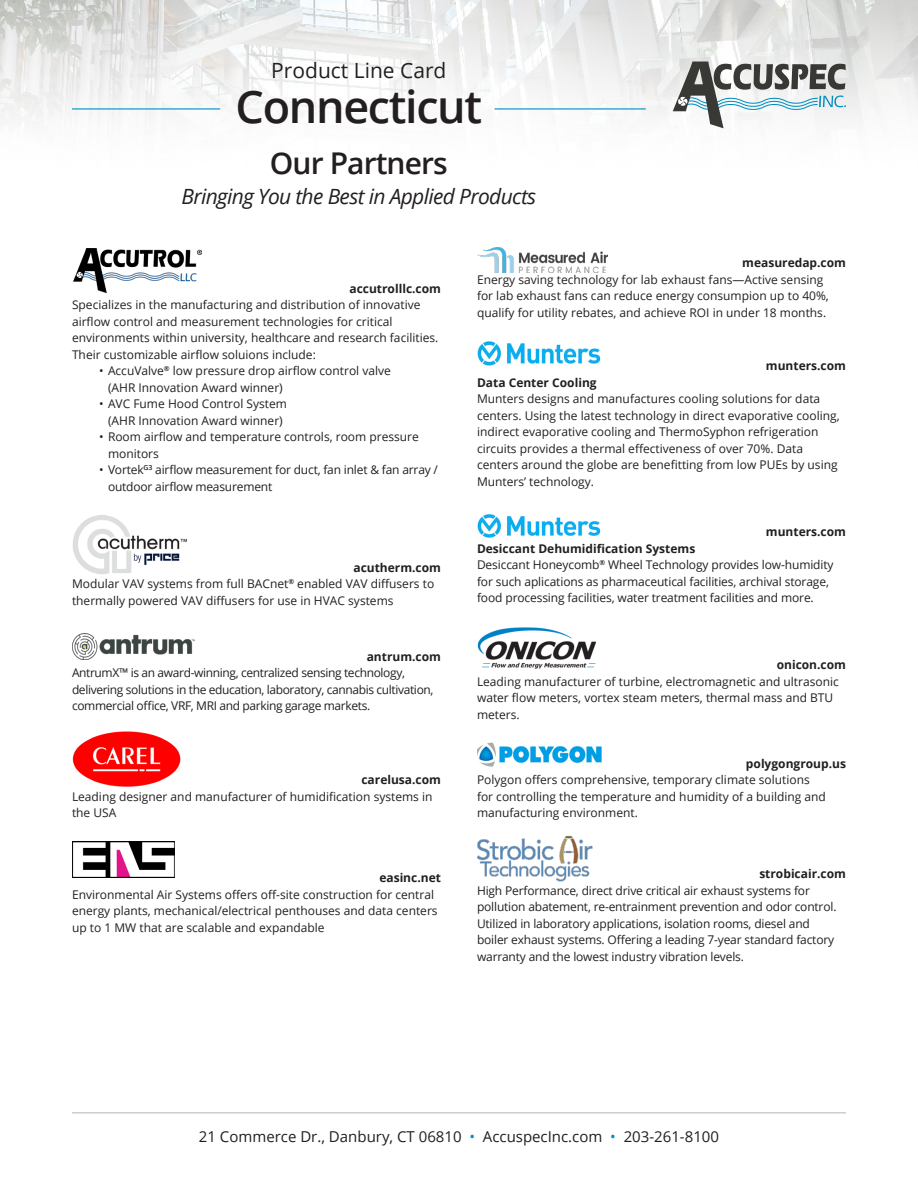
<style>
.page{position:relative;width:918px;height:1188px;background:#fff}
.page>*{position:absolute;margin:0;border:0;box-sizing:border-box;transform-origin:0 0}
.t1{font:600 45px "Open Sans";letter-spacing:-.03em;color:#231f20}
.t2{font:600 30px "Open Sans";letter-spacing:-.03em;color:#231f20}
.t3{font:italic 21px "Open Sans";letter-spacing:-.03em;color:#231f20}
.t4{font:21px "Open Sans";color:#231f20}
.t5{font:15px "Open Sans";color:#231f20}
.Body{font:12px/16.5px "Open Sans";color:#231f20}
.Body-2{font:12px/16.5px "Open Sans";letter-spacing:-.03em;color:#231f20}
.Body-3{font:700 12px "Open Sans";color:#231f20}
.s1{font-weight:700}
.s2{color:#008ec1}
</style>
<div class="page">
<img style="left:0;top:0;width:917px;height:129px">
<svg style="left:673px;top:62px;width:173px;height:66px"></svg>
<hr style="left:72px;top:1112px;width:774px;height:1px;background:#bcbdc0">
<hr style="left:72px;top:108px;width:148px;height:2px;background:#008ec1">
<hr style="left:495px;top:108px;width:151px;height:2px;background:#008ec1">
<img style="left:74px;top:249px;width:128px;height:44px">
<img style="left:73px;top:515px;width:114px;height:59px">
<img style="left:72px;top:634px;width:122px;height:25px">
<img style="left:72px;top:732px;width:109px;height:54px">
<img style="left:72px;top:842px;width:102px;height:36px">
<img style="left:477px;top:247px;width:131px;height:25px">
<img style="left:477px;top:341px;width:124px;height:25px">
<img style="left:477px;top:514px;width:124px;height:24px">
<img style="left:477px;top:627px;width:119px;height:42px">
<img style="left:477px;top:743px;width:124px;height:23px">
<img style="left:477px;top:836px;width:116px;height:46px">
<p class="t4" style="left:271px;top:56px;width:177px">Product Line Card</p>
<p class="t1" style="left:236px;top:75px;width:248px">Connecticut</p>
<p class="t2" style="left:270px;top:142px;width:179px">Our Partners</p>
<p class="t3" style="left:181px;top:182px;width:356px">Bringing You the Best in Applied Products</p>
<p class="Body-3" style="left:349px;top:280px;width:93px">accutrolllc.com</p>
<p class="Body" style="left:72px;top:296px;width:368px">Specializes in the manufacturing and distribution of innovative airflow control and measurement technologies for critical environments within university, healthcare and research facilities.<br>Their customizable airflow soluions include:</p>
<p class="Body" style="left:108px;top:362px;width:284px;text-indent:-9px">• AccuValve<sup>®</sup> low pressure drop airflow control valve (AHR Innovation Award winner)</p>
<p class="Body" style="left:99px;top:395px;width:190px;text-align:center">• AVC Fume Hood Control System (AHR Innovation Award winner)</p>
<p class="Body" style="left:108px;top:428px;width:312px;text-indent:-9px">• Room airflow and temperature controls, room pressure monitors</p>
<p class="Body" style="left:108px;top:461px;width:332px;text-indent:-9px">• Vortek<sup>G3</sup> airflow measurement for duct, fan inlet &amp; fan array / outdoor airflow measurement</p>
<p class="Body-3" style="left:353px;top:559px;width:89px">acutherm.com</p>
<p class="Body" style="left:72px;top:575px;width:364px">Modular VAV systems from full BACnet<sup>®</sup> enabled VAV diffusers to thermally powered VAV diffusers for use in HVAC systems</p>
<p class="Body-3" style="left:367px;top:648px;width:76px">antrum.com</p>
<p class="Body-2" style="left:72px;top:665px;width:363px">AntrumX™ is an award-winning, centralized sensing technology, delivering solutions in the education, laboratory, cannabis cultivation, commercial office, VRF, MRI and parking garage markets.</p>
<p class="Body-3" style="left:361px;top:772px;width:81px">carelusa.com</p>
<p class="Body" style="left:72px;top:788px;width:362px">Leading designer and manufacturer of humidification systems in the USA</p>
<p class="Body-3" style="left:379px;top:869px;width:63px">easinc.net</p>
<p class="Body" style="left:72px;top:886px;width:367px">Environmental Air Systems offers off-site construction for central energy plants, mechanical/electrical penthouses and data centers up to 1 MW that are scalable and expandable</p>
<p class="Body-3" style="left:742px;top:255px;width:105px">measuredap.com</p>
<p class="Body" style="left:477px;top:271px;width:353px">Energy saving technology for lab exhaust fans—Active sensing for lab exhaust fans can reduce energy consumpion up to 40%, qualify for utility rebates, and achieve ROI in under 18 months.</p>
<p class="Body-3" style="left:766px;top:358px;width:82px">munters.com</p>
<p class="Body-3" style="left:477px;top:374px;width:121px">Data Center Cooling</p>
<p class="Body" style="left:477px;top:391px;width:364px">Munters designs and manufactures cooling solutions for data centers. Using the latest technology in direct evaporative cooling, indirect evaporative cooling and ThermoSyphon refrigeration circuits provides a thermal effectiveness of over 70%. Data centers around the globe are benefitting from low PUEs by using Munters’ technology.</p>
<p class="Body-3" style="left:766px;top:524px;width:82px">munters.com</p>
<p class="Body" style="left:477px;top:540px;width:358px"><span class="s1">Desiccant Dehumidification Systems<br></span>Desiccant Honeycomb<sup>®</sup> Wheel Technology provides low-humidity for such aplications as pharmaceutical facilities, archival storage, food processing facilities, water treatment facilities and more.</p>
<p class="Body-3" style="left:777px;top:656px;width:71px">onicon.com</p>
<p class="Body" style="left:477px;top:673px;width:363px">Leading manufacturer of turbine, electromagnetic and ultrasonic water flow meters, vortex steam meters, thermal mass and BTU meters.</p>
<p class="Body-3" style="left:746px;top:755px;width:102px">polygongroup.us</p>
<p class="Body" style="left:477px;top:771px;width:350px">Polygon offers comprehensive, temporary climate solutions for controlling the temperature and humidity of a building and manufacturing environment.</p>
<p class="Body-3" style="left:759px;top:866px;width:88px">strobicair.com</p>
<p class="Body" style="left:477px;top:882px;width:361px">High Performance, direct drive critical air exhaust systems for pollution abatement, re-entrainment prevention and odor control.<br>Utilized in laboratory applications, isolation rooms, diesel and boiler exhaust systems. Offering a leading 7-year standard factory warranty and the lowest industry vibration levels.</p>
<p class="t5" style="left:199px;top:1126px;width:522px">21 Commerce Dr., Danbury, CT 06810 <span class="s2">•</span> AccuspecInc.com <span class="s2">•</span> 203-261-8100</p>
</div>
